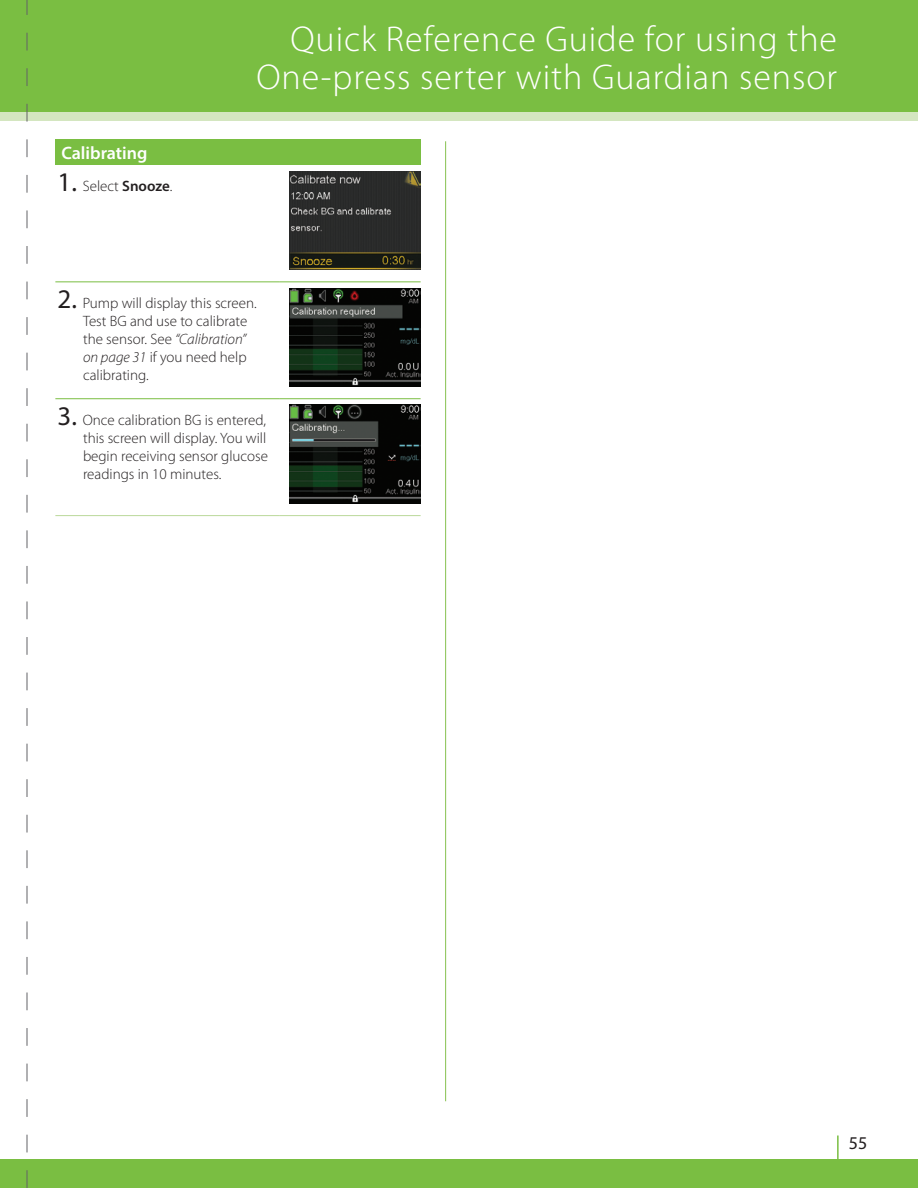
<style>
.page{position:relative;width:918px;height:1188px;background:#fff}
.page>*{position:absolute;margin:0;border:0;box-sizing:border-box;transform-origin:0 0}
.t1{font:300 36px/37.5px "Myriad Pro";letter-spacing:.025em;color:#fff;text-align:right}
.t2{font:600 18px "Myriad Pro";color:#fff}
.t3{font:18px "Myriad Pro";color:#231f20}
.t4{font:300 15px/18px "Myriad Pro";color:#231f20}
.s1{font-weight:400;font-size:27px}
.s2{font-weight:600}
.s3{font-style:italic}
</style>
<div class="page">
<hr style="left:837px;top:1136px;width:2px;height:52px;background:#7abe42">
<div style="left:0;top:0;width:918px;height:113px;background:#7abe42"></div>
<div style="left:0;top:1159px;width:918px;height:29px;background:#7abe42"></div>
<div style="left:0;top:113px;width:918px;height:8px;background:#d4e6c0"></div>
<svg style="left:27px;top:0;width:1px;height:1188px"></svg>
<hr style="left:445px;top:141px;width:1px;height:960px;background:#94c863">
<div style="left:55px;top:139px;width:366px;height:26px;background:#7abe42"></div>
<hr style="left:55px;top:282px;width:224px;height:1px;background:#7abe42">
<hr style="left:279px;top:282px;width:142px;height:1px;background:#7abe42">
<hr style="left:55px;top:398px;width:224px;height:1px;background:#7abe42">
<hr style="left:55px;top:515px;width:224px;height:1px;background:#bad99a">
<hr style="left:279px;top:398px;width:142px;height:1px;background:#7abe42">
<hr style="left:279px;top:515px;width:142px;height:1px;background:#bad99a">
<img style="left:289px;top:171px;width:132px;height:99px">
<img style="left:289px;top:288px;width:132px;height:99px">
<img style="left:289px;top:405px;width:132px;height:98px">
<p class="t2" style="left:61px;top:141px;width:88px">Calibrating</p>
<p class="t4" style="left:58px;top:177px;width:116px"><span class="s1">1.</span> Select <span class="s2">Snooze</span>.</p>
<h1 class="t1" style="left:256px;top:20px;width:582px">Quick Reference Guide for using the<br>One-press serter with Guardian sensor</h1>
<p class="t4" style="left:83px;top:294px;width:175px;text-indent:-25px"><span class="s1">2.</span> Pump will display this screen.<br>Test BG and use to calibrate the sensor. See <span class="s3">“Calibration” on page 31</span> if you need help calibrating.</p>
<p class="t4" style="left:83px;top:411px;width:187px;text-indent:-25px"><span class="s1">3.</span> Once calibration BG is entered, this screen will display. You will begin receiving sensor glucose readings in 10 minutes.</p>
<p class="t3" style="left:849px;top:1132px;width:20px">55</p>
</div>
